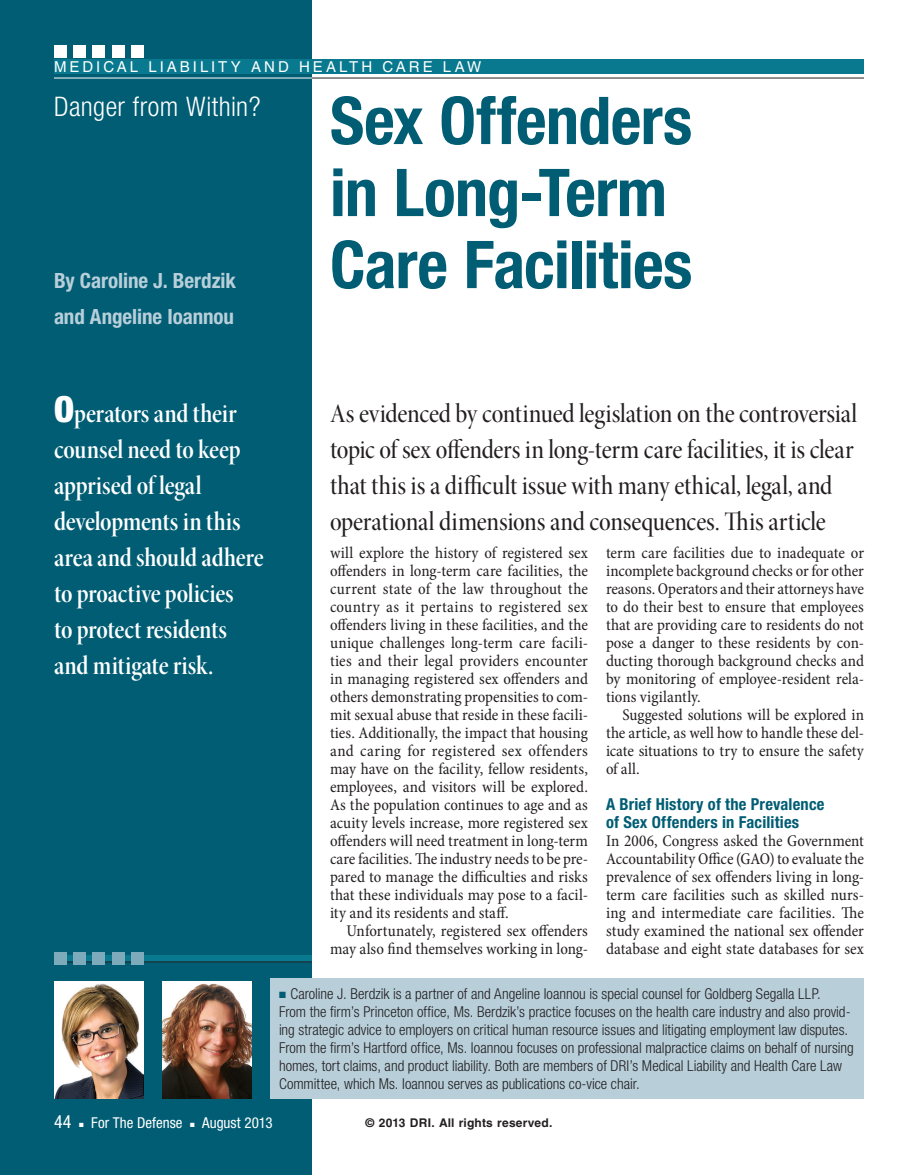
<style>
.page{position:relative;width:918px;height:1175px;background:#fff}
.page>*{position:absolute;margin:0;border:0;box-sizing:border-box;transform-origin:0 0}
.head{font:700 condensed 66px/72px "Helvetica Neue";letter-spacing:-.01em;color:#005d73}
.body_opening_paragra{font:27px/36px "Minion Pro Medium Cn Disp";letter-spacing:-.005em;color:#231f20}
.blurb{font:27px/36px "Minion Pro Semibold Cn Disp";letter-spacing:-.005em;color:#fff}
.kicker{font:300 condensed 27px "Helvetica Neue";letter-spacing:.015em;color:#fff}
.byline{font:700 condensed 21px/36px "Helvetica Neue";letter-spacing:-.005em;color:#b8cfda}
.folio_left_reverse{font:condensed 18px "Helvetica Neue";color:#fff}
.body_no_ind{font:condensed 16.5px/18px "Minion Pro";color:#231f20;text-align:justify}
.body_para_ind{font:condensed 16.5px/18px "Minion Pro";letter-spacing:-.005em;color:#231f20;text-align:right}
.body_para_ind_tighte{font:condensed 16.5px/18px "Minion Pro";letter-spacing:-.005em;color:#231f20;text-align:justify}
.subhead_1{font:700 condensed 16.5px/18px "Helvetica Neue";letter-spacing:.015em;color:#005d73}
.t1{font:300 condensed 15px/18px "Helvetica Neue";color:#231f20}
.t2{font:15px "Helvetica";letter-spacing:.2em;color:#fff}
.folio_left_reverse-2{font:condensed 15px "Helvetica Neue";color:#fff}
.copyright_black{font:700 12px "Helvetica";letter-spacing:.015em;color:#231f20}
.s1{font-family:"Helvetica Neue";font-weight:900;font-stretch:condensed;font-size:36px}
.s2{color:#005d73}
</style>
<div class="page">
<div style="left:0;top:0;width:312px;height:1174px;background:#005d73"></div>
<div style="left:54px;top:956px;width:258px;height:6px;background:#08798f"></div>
<hr style="left:54px;top:961px;width:258px;height:1px;background:#231f20">
<div style="left:54px;top:952px;width:12px;height:13px;background:#7dabbb"></div>
<div style="left:73px;top:952px;width:13px;height:13px;background:#7dabbb"></div>
<div style="left:93px;top:952px;width:12px;height:13px;background:#7dabbb"></div>
<div style="left:112px;top:952px;width:13px;height:13px;background:#7dabbb"></div>
<div style="left:132px;top:952px;width:12px;height:13px;background:#7dabbb"></div>
<div style="left:54px;top:45px;width:12px;height:12px;background:#fff"></div>
<div style="left:73px;top:45px;width:13px;height:12px;background:#fff"></div>
<div style="left:93px;top:45px;width:12px;height:12px;background:#fff"></div>
<div style="left:112px;top:45px;width:13px;height:12px;background:#fff"></div>
<div style="left:132px;top:45px;width:12px;height:12px;background:#fff"></div>
<div style="left:54px;top:59px;width:810px;height:15px;background:#08798f"></div>
<hr style="left:312px;top:78px;width:552px;height:1px;background:#231f20">
<hr style="left:54px;top:78px;width:258px;height:1px;background:#fff">
<div style="left:270px;top:978px;width:594px;height:120px;background:#b8cfda"></div>
<img style="left:54px;top:981px;width:90px;height:117px">
<img style="left:162px;top:981px;width:90px;height:117px">
<p class="t2" style="left:54px;top:58px;width:429px">MEDICAL LIABILITY AND HEALTH CARE LAW</p>
<p class="kicker" style="left:54px;top:90px;width:208px">Danger from Within?</p>
<p class="head" style="left:330px;top:84px;width:364px">Sex Offenders in Long-Term<br>Care Facilities</p>
<p class="byline" style="left:54px;top:262px;width:184px">By Caroline J. Berdzik and Angeline Ioannou</p>
<p class="blurb" style="left:54px;top:395px;width:211px"><span class="s1">O</span>perators and their counsel need to keep apprised of legal developments in this area and should adhere to proactive policies<br>to protect residents and mitigate risk.</p>
<p class="body_opening_paragra" style="left:330px;top:395px;width:529px">As evidenced by continued legislation on the controversial topic of sex offenders in long-term care facilities, it is clear that this is a difficult issue with many ethical, legal, and operational dimensions and consequences. This article</p>
<p class="body_no_ind" style="left:330px;top:544px;width:260px">will explore the history of registered sex offenders in long-term care facilities, the current state of the law throughout the country as it pertains to registered sex offenders living in these facilities, and the unique challenges long-term care facili&shy;ties and their legal providers encounter in managing registered sex offenders and others demonstrating propensities to com&shy;mit sexual abuse that reside in these facili&shy;ties. Additionally, the impact that housing and caring for registered sex offenders may have on the facility, fellow residents, employees, and visitors will be explored.<br>As the population continues to age and as acuity levels increase, more registered sex offenders will need treatment in long-term care facilities. The industry needs to be pre&shy;pared to manage the difficulties and risks that these individuals may pose to a facil&shy;ity and its residents and staff.</p>
<p class="body_para_ind" style="left:330px;top:922px;width:260px">Unfortunately, registered sex offenders may also find themselves working in long-</p>
<p class="body_para_ind" style="left:606px;top:544px;width:260px;text-align:justify">term care facilities due to inadequate or incomplete background checks or for other reasons. Operators and their attorneys have to do their best to ensure that employees that are providing care to residents do not pose a danger to these residents by con&shy;ducting thorough background checks and by monitoring of employee-resident rela&shy;tions vigilantly.</p>
<p class="body_para_ind_tighte" style="left:606px;top:706px;width:260px;text-indent:16px">Suggested solutions will be explored in the article, as well how to handle these del&shy;icate situations to try to ensure the safety of all.</p>
<p class="subhead_1" style="left:606px;top:795px;width:220px">A Brief History of the Prevalence of Sex Offenders in Facilities</p>
<p class="body_no_ind" style="left:606px;top:832px;width:260px">In 2006, Congress asked the Government Accountability Office (GAO) to evaluate the prevalence of sex offenders living in long&shy;term care facilities such as skilled nurs&shy;ing and intermediate care facilities. The study examined the national sex offender database and eight state databases for sex</p>
<p class="t1" style="left:279px;top:985px;width:576px"><span class="s2">■</span> Caroline J. Berdzik is a partner of and Angeline Ioannou is special counsel for Goldberg Segalla LLP.<br>From the firm’s Princeton office, Ms. Berdzik’s practice focuses on the health care industry and also provid&shy;ing strategic advice to employers on critical human resource issues and litigating employment law disputes.<br>From the firm’s Hartford office, Ms. Ioannou focuses on professional malpractice claims on behalf of nursing homes, tort claims, and product liability. Both are members of DRI’s Medical Liability and Health Care Law Committee, which Ms. Ioannou serves as publications co-vice chair.</p>
<p class="folio_left_reverse" style="left:54px;top:1111px;width:19px">44</p>
<p class="folio_left_reverse-2" style="left:79px;top:1114px;width:105px">■ For The Defense</p>
<p class="folio_left_reverse-2" style="left:190px;top:1114px;width:84px">■ August 2013</p>
<p class="copyright_black" style="left:366px;top:1115px;width:188px">© 2013 DRI. All rights reserved.</p>
</div>
